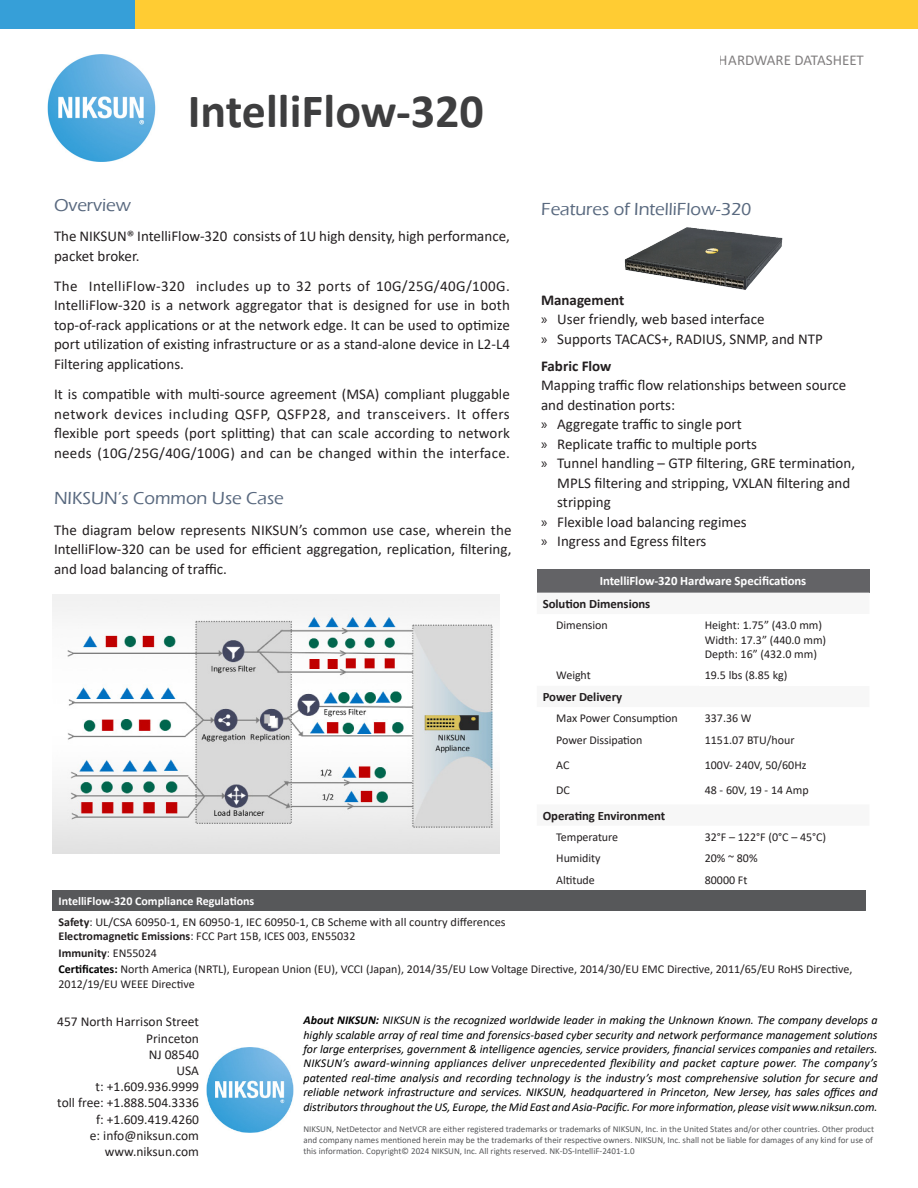
<style>
.page{position:relative;width:918px;height:1188px;background:#fff}
.page>*{position:absolute;margin:0;border:0;box-sizing:border-box;transform-origin:0 0}
.Para_Sub-Heading{font:700 48px "Calibri";color:#3e3e3f}
.Para_Sub-Heading-2{font:500 18px "Eras ITC";color:#59697f}
.t1{font:15px/19.5px "Calibri";color:#231f20}
.t2{font:700 15px "Calibri";color:#231f20}
.t3{font:13.5px "Calibri";color:#231f20}
.Para_Sub-Heading-3{font:700 12.75px "Calibri";letter-spacing:-.005em;color:#231f20}
.Para_Sub-Heading-4{font:700 12.75px "Calibri";letter-spacing:-.005em;color:#fff}
.Para_Sub-Heading-5{font:italic 12px/14.4px "Calibri";letter-spacing:-.005em;color:#000;text-align:justify}
.Para_Sub-Heading-6{font:12px/14.4px "Calibri";color:#231f20}
.t4{font:700 12px "Calibri";color:#fff}
.t5{font:700 12px "Calibri";color:#231f20}
.Para_Sub-Heading-7{font:9px/10.8px "Calibri";color:#57585a}
.s1{font-family:"Myriad Pro"}
.s2{font-weight:700}
.s3{font-weight:400}
.s4{font-weight:700;color:#000}
</style>
<div class="page">
<img style="left:624px;top:227px;width:159px;height:63px">
<img style="left:52px;top:594px;width:447px;height:260px">
<img style="left:207px;top:1047px;width:86px;height:85px">
<div style="left:537px;top:569px;width:332px;height:24px;background:#636366"></div>
<div style="left:52px;top:890px;width:814px;height:21px;background:#57585a"></div>
<div style="left:0;top:0;width:918px;height:28px;background:#369fd8"></div>
<img style="left:47px;top:54px;width:109px;height:107px">
<div style="left:135px;top:0;width:783px;height:28px;background:#fc3"></div>
<p class="Para_Sub-Heading" style="left:188px;top:77px;width:297px">IntelliFlow-320</p>
<p class="Para_Sub-Heading-2" style="left:54px;top:195px;width:78px">Overview</p>
<p class="t1" style="left:54px;top:226px;width:457px">The NIKSUN® IntelliFlow-320 consists of 1U high density, high performance, packet broker.</p>
<p class="t1" style="left:54px;top:276px;width:457px;text-align:justify">The IntelliFlow-320 includes up to 32 ports of 10G/25G/40G/100G.<br>IntelliFlow-320 is a network aggregator that is designed for use in both top-of-rack applications or at the network edge. It can be used to optimize port utilization of existing infrastructure or as a stand-alone device in L2-L4<br>Filtering applications.</p>
<p class="t1" style="left:54px;top:384px;width:457px;text-align:justify">It is compatible with multi-source agreement (MSA) compliant pluggable network devices including QSFP, QSFP28, and transceivers. It offers flexible port speeds (port splitting) that can scale according to network needs (10G/25G/40G/100G) and can be changed within the interface.</p>
<p class="Para_Sub-Heading-2" style="left:54px;top:488px;width:231px">NIKSUN’s Common Use Case</p>
<p class="t1" style="left:54px;top:520px;width:459px;text-align:justify">The diagram below represents NIKSUN’s common use case, wherein the IntelliFlow-320 can be used for efficient aggregation, replication, filtering, and load balancing of traffic.</p>
<p class="t1" style="left:719px;top:50px;width:146px">HARDWARE DATASHEET</p>
<p class="Para_Sub-Heading-2" style="left:541px;top:199px;width:212px">Features of IntelliFlow-320</p>
<p class="t2" style="left:541px;top:289px;width:85px">Management</p>
<p class="t1" style="left:541px;top:309px;width:225px"><span class="s1">x</span> User friendly, web based interface</p>
<p class="t1" style="left:541px;top:329px;width:283px"><span class="s1">x</span> Supports TACACS+, RADIUS, SNMP, and NTP</p>
<p class="t2" style="left:541px;top:355px;width:72px">Fabric Flow</p>
<p class="t1" style="left:541px;top:375px;width:307px">Mapping traffic flow relationships between source and destination ports:</p>
<p class="t1" style="left:541px;top:414px;width:202px"><span class="s1">x</span> Aggregate traffic to single port</p>
<p class="t1" style="left:541px;top:434px;width:218px"><span class="s1">x</span> Replicate traffic to multiple ports</p>
<p class="t1" style="left:557px;top:453px;width:299px;text-indent:-16px"><span class="s1">x</span> Tunnel handling – GTP filtering, GRE termination,<br>MPLS filtering and stripping, VXLAN filtering and stripping</p>
<p class="t1" style="left:541px;top:512px;width:207px"><span class="s1">x</span> Flexible load balancing regimes</p>
<p class="t1" style="left:541px;top:531px;width:167px"><span class="s1">x</span> Ingress and Egress filters</p>
<p class="Para_Sub-Heading-4" style="left:600px;top:572px;width:208px">IntelliFlow-320 Hardware Specifications</p>
<p class="Para_Sub-Heading-3" style="left:543px;top:595px;width:109px">Solution Dimensions</p>
<p class="Para_Sub-Heading-6" style="left:556px;top:618px;width:53px">Dimension</p>
<p class="Para_Sub-Heading-6" style="left:705px;top:618px;width:119px">Height: 1.75” (43.0 mm)</p>
<p class="Para_Sub-Heading-6" style="left:705px;top:632px;width:123px">Width: 17.3” (440.0 mm)</p>
<p class="Para_Sub-Heading-6" style="left:705px;top:647px;width:114px">Depth: 16” (432.0 mm)</p>
<p class="Para_Sub-Heading-6" style="left:556px;top:668px;width:36px">Weight</p>
<p class="Para_Sub-Heading-6" style="left:705px;top:668px;width:84px">19.5 lbs (8.85 kg)</p>
<p class="Para_Sub-Heading-3" style="left:543px;top:688px;width:81px">Power Delivery</p>
<p class="Para_Sub-Heading-6" style="left:556px;top:711px;width:123px">Max Power Consumption</p>
<p class="Para_Sub-Heading-6" style="left:705px;top:711px;width:48px">337.36 W</p>
<p class="Para_Sub-Heading-6" style="left:556px;top:732px;width:88px">Power Dissipation</p>
<p class="Para_Sub-Heading-6" style="left:705px;top:732px;width:91px">1151.07 BTU/hour</p>
<p class="Para_Sub-Heading-6" style="left:556px;top:757px;width:15px">AC</p>
<p class="Para_Sub-Heading-6" style="left:705px;top:757px;width:103px">100V- 240V, 50/60Hz</p>
<p class="Para_Sub-Heading-6" style="left:556px;top:783px;width:15px">DC</p>
<p class="Para_Sub-Heading-6" style="left:705px;top:783px;width:105px">48 - 60V, 19 - 14 Amp</p>
<p class="Para_Sub-Heading-3" style="left:543px;top:807px;width:124px">Operating Environment</p>
<p class="Para_Sub-Heading-6" style="left:556px;top:829px;width:63px">Temperature</p>
<p class="Para_Sub-Heading-6" style="left:705px;top:829px;width:123px">32°F – 122°F (0°C – 45°C)</p>
<p class="Para_Sub-Heading-6" style="left:556px;top:851px;width:46px">Humidity</p>
<p class="Para_Sub-Heading-6" style="left:705px;top:851px;width:54px">20% ~ 80%</p>
<p class="Para_Sub-Heading-6" style="left:556px;top:872px;width:40px">Altitude</p>
<p class="Para_Sub-Heading-6" style="left:705px;top:872px;width:44px">80000 Ft</p>
<p class="t4" style="left:58px;top:892px;width:197px">IntelliFlow-320 Compliance Regulations</p>
<p class="Para_Sub-Heading-6" style="left:58px;top:914px;width:449px"><span class="s2">Safety</span>: UL/CSA 60950-1, EN 60950-1, IEC 60950-1, CB Scheme with all country differences</p>
<p class="Para_Sub-Heading-6" style="left:58px;top:929px;width:298px"><span class="s2">Electromagnetic Emissions</span>: FCC Part 15B, ICES 003, EN55032</p>
<p class="t5" style="left:58px;top:944px;width:100px">Immunity<span class="s3">: EN55024</span></p>
<p class="Para_Sub-Heading-6" style="left:58px;top:962px;width:795px"><span class="s4">Certificates:</span> North America (NRTL), European Union (EU), VCCI (Japan), 2014/35/EU Low Voltage Directive, 2014/30/EU EMC Directive, 2011/65/EU RoHS Directive,<br>2012/19/EU WEEE Directive</p>
<p class="t3" style="left:57px;top:1013px;width:143px">457 North Harrison Street</p>
<p class="t3" style="left:146px;top:1029px;width:54px">Princeton</p>
<p class="t3" style="left:149px;top:1045px;width:52px">NJ 08540</p>
<p class="t3" style="left:176px;top:1061px;width:24px">USA</p>
<p class="t3" style="left:96px;top:1077px;width:105px">t: +1.609.936.9999</p>
<p class="t3" style="left:57px;top:1094px;width:143px">toll free: +1.888.504.3336</p>
<p class="t3" style="left:96px;top:1110px;width:105px">f: +1.609.419.4260</p>
<p class="t3" style="left:90px;top:1126px;width:111px">e: info@niksun.com</p>
<p class="t3" style="left:105px;top:1142px;width:96px">www.niksun.com</p>
<p class="Para_Sub-Heading-5" style="left:303px;top:1013px;width:576px"><span class="s2">About NIKSUN:</span> NIKSUN is the recognized worldwide leader in making the Unknown Known. The company develops a highly scalable array of real time and forensics-based cyber security and network performance management solutions for large enterprises, government &amp; intelligence agencies, service providers, financial services companies and retailers.<br>NIKSUN’s award-winning appliances deliver unprecedented flexibility and packet capture power. The company’s patented real-time analysis and recording technology is the industry’s most comprehensive solution for secure and reliable network infrastructure and services. NIKSUN, headquartered in Princeton, New Jersey, has sales offices and distributors throughout the US, Europe, the Mid East and Asia-Pacific. For more information, please visit www.niksun.com.</p>
<p class="Para_Sub-Heading-7" style="left:303px;top:1124px;width:572px">NIKSUN, NetDetector and NetVCR are either registered trademarks or trademarks of NIKSUN, Inc. in the United States and/or other countries. Other product and company names mentioned herein may be the trademarks of their respective owners. NIKSUN, Inc. shall not be liable for damages of any kind for use of this information. Copyright© 2024 NIKSUN, Inc. All rights reserved. NK-DS-IntelliF-2401-1.0</p>
</div>
